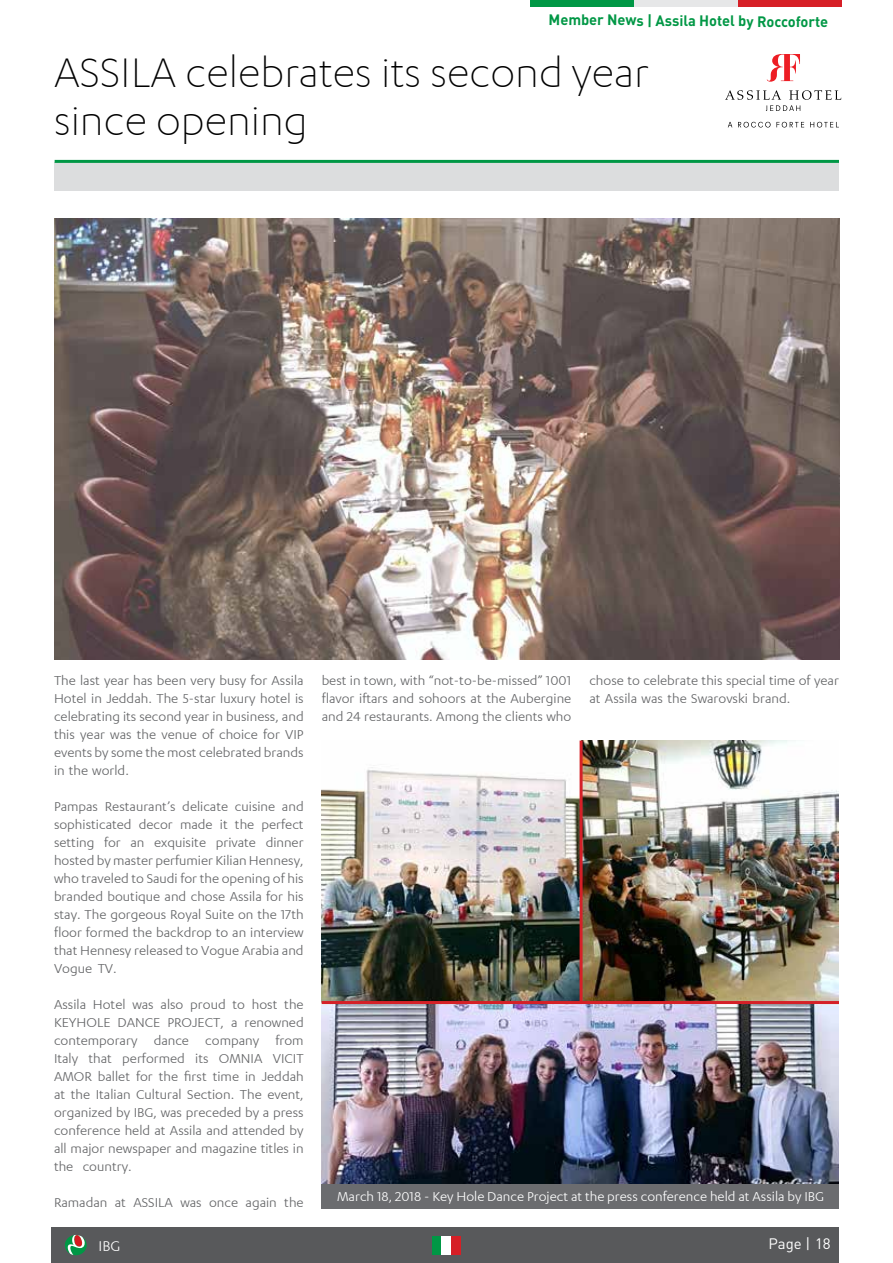
<style>
.page{position:relative;width:893px;height:1263px;background:#fff}
.page>*{position:absolute;margin:0;border:0;box-sizing:border-box;transform-origin:0 0}
.t1{font:300 48px/48px "Karbon";color:#000}
.t2{font:16.5px "Karbon";color:#fff}
.t3{font:15px/18px "Karbon";color:#636466;text-align:justify}
.t4{font:15px "Karbon";color:#fff}
.t5{font:700 15px "DIN Pro";letter-spacing:-.01em;color:#009745}
.t6{font:15px "DIN Pro";color:#fff}
</style>
<div class="page">
<div style="left:52px;top:1227px;width:787px;height:36px;background:#58595b"></div>
<div style="left:432px;top:1236px;width:10px;height:18px;background:#009745"></div>
<div style="left:442px;top:1236px;width:9px;height:18px;background:#fff"></div>
<div style="left:451px;top:1236px;width:9px;height:18px;background:#d61f26"></div>
<div style="left:65px;top:1235px;width:22px;height:20px;background:#009745;border-radius:50%"></div>
<svg style="left:67px;top:1235px;width:18px;height:20px"></svg>
<img style="left:322px;top:740px;width:517px;height:444px">
<div style="left:322px;top:1184px;width:517px;height:25px;background:#6b6c6f"></div>
<div style="left:55px;top:162px;width:784px;height:29px;background:#dcddde"></div>
<hr style="left:55px;top:160px;width:784px;height:3px;background:#009745">
<div style="left:531px;top:0;width:103px;height:7px;background:#009745"></div>
<div style="left:634px;top:0;width:104px;height:7px;background:#e6e7e8"></div>
<div style="left:738px;top:0;width:103px;height:7px;background:#d61f26"></div>
<svg style="left:767px;top:54px;width:33px;height:28px"></svg>
<svg style="left:725px;top:90px;width:116px;height:21px"></svg>
<svg style="left:728px;top:122px;width:4px;height:5px"></svg>
<svg style="left:738px;top:122px;width:66px;height:5px"></svg>
<svg style="left:810px;top:122px;width:29px;height:5px"></svg>
<img style="left:54px;top:219px;width:786px;height:440px">
<hr style="left:580px;top:740px;width:3px;height:262px;background:#d52027">
<hr style="left:322px;top:1001px;width:517px;height:3px;background:#d52027">
<p class="t5" style="left:549px;top:10px;width:281px">Member News | Assila Hotel by Roccoforte</p>
<h1 class="t1" style="left:54px;top:48px;width:596px">ASSILA celebrates its second year since opening</h1>
<p class="t3" style="left:54px;top:672px;width:251px">The last year has been very busy for Assila Hotel in Jeddah. The 5-star luxury hotel is celebrating its second year in business, and this year was the venue of choice for VIP events by some the most celebrated brands in the world.</p>
<p class="t3" style="left:54px;top:798px;width:251px;text-align:right">Pampas Restaurant s’ delicate cuisine and perfect</p>
<p class="t3" style="left:54px;top:816px;width:79px">sophisticated</p>
<p class="t3" style="left:139px;top:816px;width:36px">decor</p>
<p class="t3" style="left:180px;top:816px;width:34px">made</p>
<p class="t3" style="left:235px;top:816px;width:21px">the</p>
<p class="t3" style="left:220px;top:816px;width:9px">it</p>
<p class="t3" style="left:104px;top:834px;width:18px">for</p>
<p class="t3" style="left:266px;top:834px;width:40px">dinner</p>
<p class="t3" style="left:54px;top:834px;width:251px;text-align:left">setting hostedbymasterperfumierKilianHennesy, who traveled to Saudi for the opening of his branded boutique and chose Assila for his stay. The gorgeous Royal Suite on the 17th floor formed the backdrop to an interview that Hennesy released to Vogue Arabia and Vogue TV.</p>
<p class="t3" style="left:284px;top:996px;width:21px">the</p>
<p class="t3" style="left:154px;top:834px;width:53px">exquisite</p>
<p class="t3" style="left:216px;top:834px;width:42px">private</p>
<p class="t3" style="left:131px;top:834px;width:16px">an</p>
<p class="t3" style="left:54px;top:996px;width:34px">Assila</p>
<p class="t3" style="left:93px;top:996px;width:34px">Hotel</p>
<p class="t3" style="left:161px;top:996px;width:24px">also</p>
<p class="t3" style="left:190px;top:996px;width:37px">proud</p>
<p class="t3" style="left:252px;top:996px;width:27px">host</p>
<p class="t3" style="left:232px;top:996px;width:14px">to</p>
<p class="t3" style="left:132px;top:996px;width:23px">was</p>
<p class="t3" style="left:54px;top:1014px;width:58px">KEYHOLE</p>
<p class="t3" style="left:118px;top:1014px;width:44px">DANCE</p>
<p class="t3" style="left:167px;top:1014px;width:71px">PROJECT a,</p>
<p class="t3" style="left:244px;top:1014px;width:61px">renowned</p>
<p class="t3" style="left:54px;top:1032px;width:85px">contemporary</p>
<p class="t3" style="left:154px;top:1032px;width:37px">dance</p>
<p class="t3" style="left:205px;top:1032px;width:55px">company</p>
<p class="t3" style="left:275px;top:1032px;width:30px">from</p>
<p class="t3" style="left:122px;top:1050px;width:64px">performed</p>
<p class="t3" style="left:54px;top:1050px;width:26px">Italy</p>
<p class="t3" style="left:54px;top:1068px;width:251px">AMOR ballet for the first time in Jeddah</p>
<p class="t3" style="left:54px;top:1086px;width:251px">at the Italian Cultural Section. The event,</p>
<p class="t3" style="left:54px;top:1104px;width:251px">organized by IBG, was preceded by a press</p>
<p class="t3" style="left:54px;top:1122px;width:251px">conference held at Assila and attended by</p>
<p class="t3" style="left:54px;top:1140px;width:251px">all major newspaper and magazine titles in</p>
<p class="t3" style="left:83px;top:1158px;width:51px">country.</p>
<p class="t3" style="left:89px;top:1050px;width:25px">that</p>
<p class="t3" style="left:195px;top:1050px;width:15px">its</p>
<p class="t3" style="left:219px;top:1050px;width:45px">OMNIA</p>
<p class="t3" style="left:273px;top:1050px;width:32px">VICIT</p>
<p class="t3" style="left:54px;top:1158px;width:21px">the</p>
<p class="t3" style="left:54px;top:1194px;width:55px">Ramadan</p>
<p class="t3" style="left:115px;top:1194px;width:13px">at</p>
<p class="t3" style="left:133px;top:1194px;width:41px">ASSILA</p>
<p class="t3" style="left:180px;top:1194px;width:23px">was</p>
<p class="t3" style="left:209px;top:1194px;width:31px">once</p>
<p class="t3" style="left:246px;top:1194px;width:33px">again</p>
<p class="t3" style="left:284px;top:1194px;width:21px">the</p>
<p class="t2" style="left:99px;top:1237px;width:23px">IBG</p>
<p class="t3" style="left:322px;top:672px;width:251px">best in town, with “not-to-be-missed“ 1001 flavor iftars and sohoors at the Aubergine and 24 restaurants. Among the clients who</p>
<p class="t3" style="left:589px;top:672px;width:251px">chose to celebrate this special time of year at Assila was the Swarovski brand.</p>
<p class="t4" style="left:337px;top:1189px;width:488px">March 18, 2018 - Key Hole Dance Project at the press conference held at Assila by IBG</p>
<p class="t6" style="left:769px;top:1234px;width:64px">Page | 18</p>
</div>
